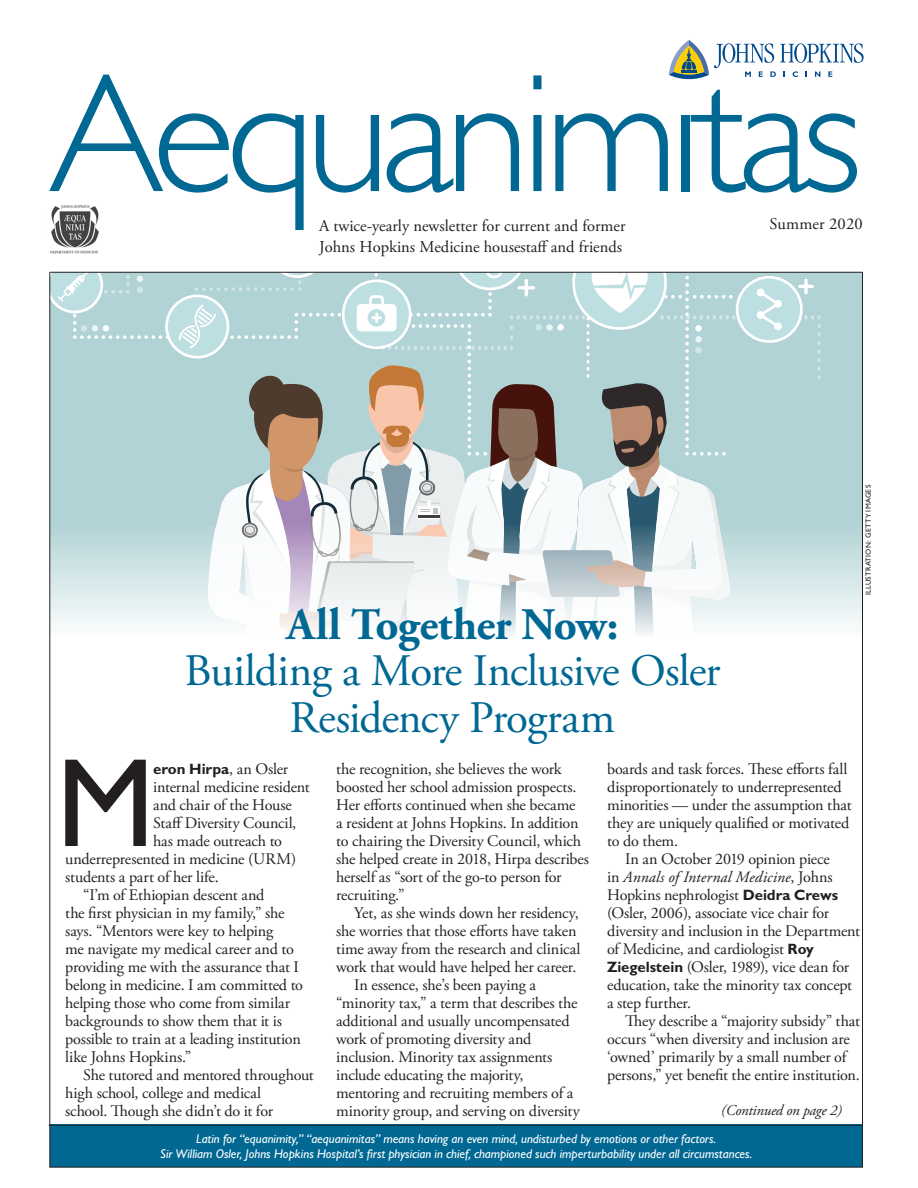
<style>
.page{position:relative;width:918px;height:1188px;background:#fff}
.page>*{position:absolute;margin:0;border:0;box-sizing:border-box;transform-origin:0 0}
.t1{font:300 169.5px "Gill Sans MT Std";letter-spacing:-.05em;color:#006893}
.Text_w__5_line_cap{font:500 126.6px "Gill Sans MT Std";color:#231f20}
.Headline_40{font:45px "Adobe Garamond Pro";letter-spacing:-.02em;color:#006893}
.Headline_40-2{font:700 45px "Adobe Garamond Pro";letter-spacing:-.01em;color:#006893}
.t2{font:16.5px "Adobe Garamond Pro";color:#231f20}
.TEXT__2{font:16.2px/18px "Adobe Garamond Pro";letter-spacing:-.01em;color:#231f20}
.Text_w__5_line_cap-2{font:16.2px "Adobe Garamond Pro";letter-spacing:-.015em;color:#231f20}
.TEXT__2-2{font:italic 15.75px "Adobe Garamond Pro";letter-spacing:.01em;color:#231f20}
.TEXT__2-3{font:italic 15px "Adobe Garamond Pro";letter-spacing:-.015em;color:#231f20}
.Text_w__5_line_cap-3{font:700 15px "Gill Sans MT Std";letter-spacing:-.005em;color:#231f20}
.match_student_school{font:italic 500 12.75px/14.2px "Gill Sans MT Std";color:#fff;text-align:center}
.C8_5-master{font:500 7.5px "Gill Sans MT Std";letter-spacing:.03em;color:#231f20}
.s1{font-family:"Adobe Garamond Pro";font-weight:400;font-size:16.2px}
.s2{font-style:normal;font-size:16.2px}
.s3{font-family:"Gill Sans MT Std";font-weight:700;font-size:15px}
</style>
<div class="page">
<svg style="left:821px;top:273px;width:41px;height:352px;fill:#b2d3d6"></svg>
<svg style="left:51px;top:273px;width:770px;height:362px"></svg>
<div style="left:50px;top:1125px;width:812px;height:42px;background:#006893"></div>
<hr style="left:50px;top:272px;width:1px;height:895px;background:#231f20">
<hr style="left:49px;top:1125px;width:812px;height:1px;background:#231f20">
<hr style="left:50px;top:272px;width:812px;height:1px;background:#231f20">
<svg style="left:668px;top:40px;width:196px;height:40px"></svg>
<img style="left:50px;top:205px;width:49px;height:49px">
<hr style="left:862px;top:272px;width:1px;height:895px;background:#231f20">
<hr style="left:50px;top:1167px;width:812px;height:1px;background:#231f20">
<p class="t1" style="left:49px;top:32px;width:815px">Aequanimıtas</p>
<p class="t2" style="left:319px;top:215px;width:308px">A twice-yearly newsletter for current and former</p>
<p class="t2" style="left:769px;top:214px;width:95px">Summer 2020</p>
<p class="t2" style="left:319px;top:236px;width:305px">Johns Hopkins Medicine housestaff and friends</p>
<p class="Headline_40-2" style="left:287px;top:598px;width:333px">All Together Now:</p>
<p class="Headline_40" style="left:184px;top:644px;width:538px">Building a More Inclusive Osler</p>
<p class="Headline_40" style="left:290px;top:690px;width:327px">Residency Program</p>
<p class="C8_5-master" style="left:864px;top:595px;width:111px;rotate:-90deg">ILLUSTRATION: GETTY IMAGES</p>
<p class="Text_w__5_line_cap" style="left:56px;top:728px;width:100px">M</p>
<p class="Text_w__5_line_cap-3" style="left:153px;top:760px;width:137px">eron Hirpa<span class="s1">, an Osler</span></p>
<p class="Text_w__5_line_cap-2" style="left:153px;top:777px;width:158px">internal medicine resident</p>
<p class="Text_w__5_line_cap-2" style="left:153px;top:795px;width:140px">and chair of the House</p>
<p class="Text_w__5_line_cap-2" style="left:153px;top:813px;width:145px">Staff Diversity Council,</p>
<p class="Text_w__5_line_cap-2" style="left:153px;top:831px;width:131px">has made outreach to</p>
<p class="Text_w__5_line_cap-2" style="left:65px;top:849px;width:233px">underrepresented in medicine (URM)</p>
<p class="Text_w__5_line_cap-2" style="left:65px;top:867px;width:155px">students a part of her life.</p>
<p class="TEXT__2" style="left:65px;top:886px;width:239px;text-indent:18px">“I’m of Ethiopian descent and<br>the first physician in my family,” she says. “Mentors were key to helping<br>me navigate my medical career and to providing me with the assurance that I belong in medicine. I am committed to helping those who come from similar backgrounds to show them that it is possible to train at a leading institution like Johns Hopkins.”</p>
<p class="TEXT__2" style="left:65px;top:1066px;width:250px;text-indent:18px">She tutored and mentored throughout high school, college and medical<br>school. Though she didn’t do it for</p>
<p class="TEXT__2" style="left:336px;top:760px;width:254px">the recognition, she believes the work boosted her school admission prospects.<br>Her efforts continued when she became<br>a resident at Johns Hopkins. In addition to chairing the Diversity Council, which she helped create in 2018, Hirpa describes herself as “sort of the go-to person for recruiting.”</p>
<p class="TEXT__2" style="left:336px;top:904px;width:246px;text-indent:18px">Yet, as she winds down her residency, she worries that those efforts have taken time away from the research and clinical work that would have helped her career.</p>
<p class="TEXT__2" style="left:336px;top:976px;width:245px;text-indent:18px">In essence, she’s been paying a “minority tax,” a term that describes the additional and usually uncompensated work of promoting diversity and inclusion. Minority tax assignments include educating the majority, mentoring and recruiting members of a minority group, and serving on diversity</p>
<p class="TEXT__2" style="left:607px;top:760px;width:246px">boards and task forces. These efforts fall disproportionately to underrepresented minorities — under the assumption that they are uniquely qualified or motivated to do them.</p>
<p class="TEXT__2" style="left:625px;top:850px;width:206px">In an October 2019 opinion piece</p>
<p class="TEXT__2-2" style="left:607px;top:868px;width:227px"><span class="s2">in</span> Annals of Internal Medicine<span class="s2">, Johns</span></p>
<p class="TEXT__2" style="left:607px;top:886px;width:254px">Hopkins nephrologist <span class="s3">Deidra Crews </span>(Osler, 2006), associate vice chair for diversity and inclusion in the Department of Medicine, and cardiologist <span class="s3">Roy Ziegelstein</span> (Osler, 1989), vice dean for education, take the minority tax concept a step further.</p>
<p class="TEXT__2" style="left:607px;top:1012px;width:254px;text-indent:18px">They describe a “majority subsidy” that occurs “when diversity and inclusion are ‘owned’ primarily by a small number of persons,” yet benefit the entire institution.</p>
<p class="TEXT__2-3" style="left:721px;top:1101px;width:122px">(Continued on page 2)</p>
<p class="match_student_school" style="left:160px;top:1132px;width:594px">Latin for “equanimity,” “aequanimitas” means having an even mind, undisturbed by emotions or other factors.<br>Sir William Osler, Johns Hopkins Hospital’s first physician in chief, championed such imperturbability under all circumstances.</p>
</div>
